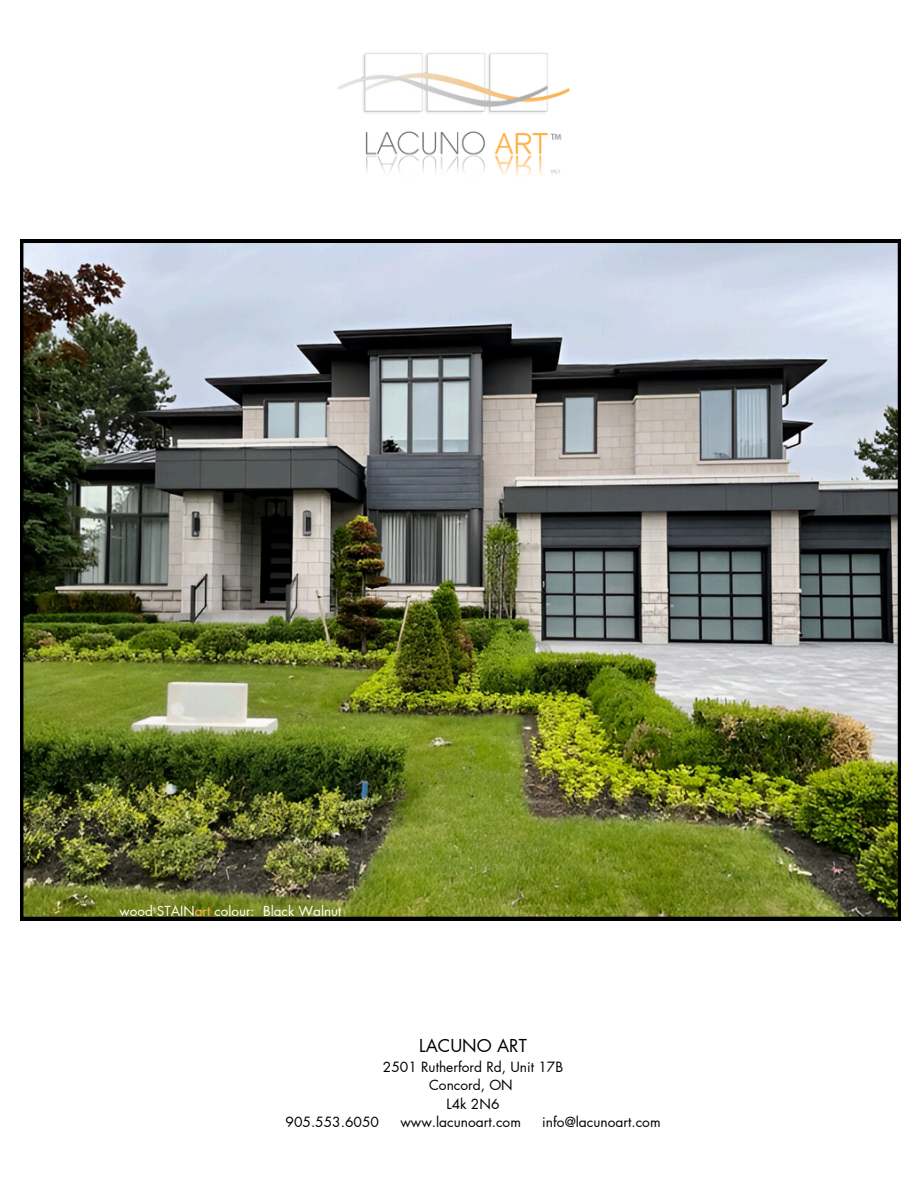
<style>
.page{position:relative;width:918px;height:1188px;background:#fff}
.page>*{position:absolute;margin:0;border:0;box-sizing:border-box;transform-origin:0 0}
.t1{font:17.4px "Futura LT Pro";color:#000}
.t2{font:13.8px/18.5px "Futura LT Pro";color:#000;text-align:center}
.t3{font:13.5px "Futura LT Pro";color:#fff}
.s1{color:#fbb34a}
</style>
<div class="page">
<img style="left:20px;top:240px;width:881px;height:680px">
<img style="left:338px;top:53px;width:232px;height:123px">
<p class="t3" style="left:120px;top:905px;width:223px">wood STAIN<span class="s1">art</span> colour: Black Walnut</p>
<h1 class="t1" style="left:419px;top:1038px;width:109px">LACUNO ART</h1>
<h1 class="t2" style="left:383px;top:1058px;width:182px">2501 Rutherford Rd, Unit 17B<br>Concord, ON<br>L4k 2N6</h1>
<h1 class="t2" style="left:286px;top:1113px;width:95px">905.553.6050</h1>
<h1 class="t2" style="left:400px;top:1113px;width:122px">www.lacunoart.com</h1>
<h1 class="t2" style="left:542px;top:1113px;width:120px">info@lacunoart.com</h1>
</div>
